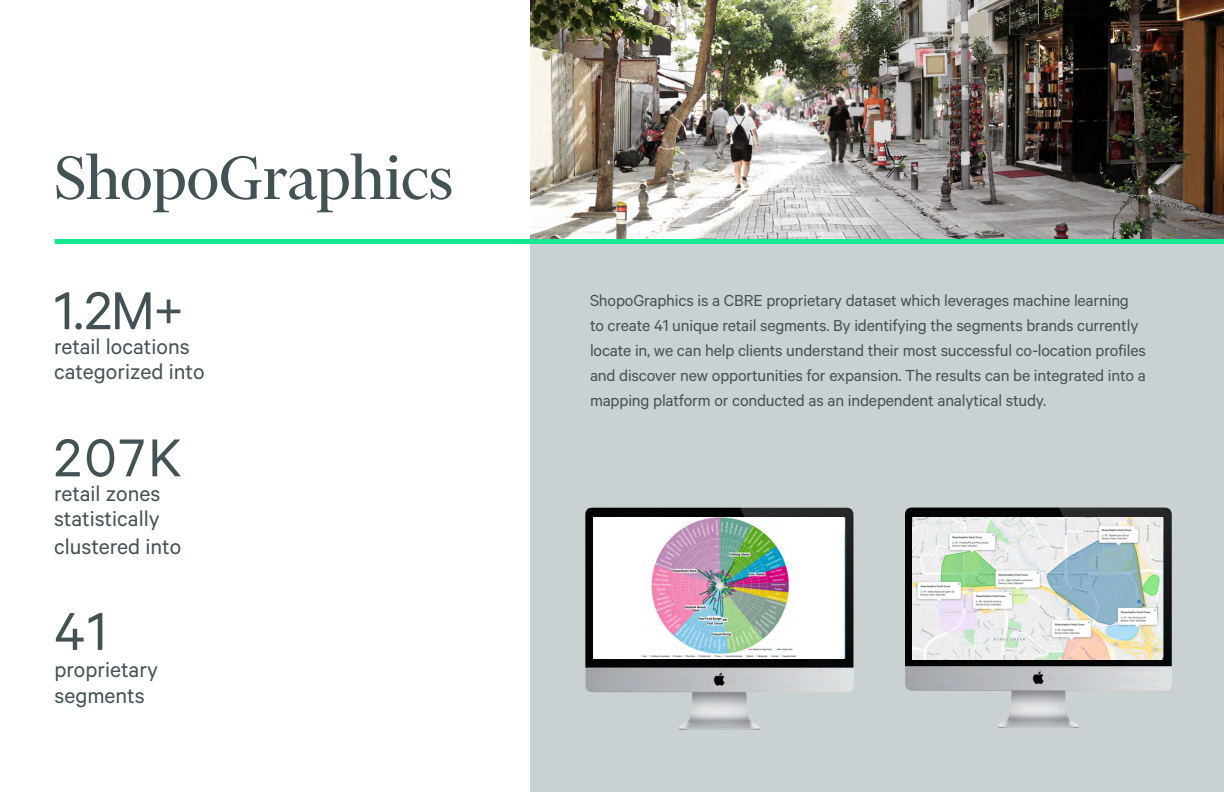
<style>
.page{position:relative;width:1224px;height:792px;background:#fff}
.page>*{position:absolute;margin:0;border:0;box-sizing:border-box;transform-origin:0 0}
.t1{font:70px "Financier Display";color:#435254}
.t2{font:60px "Calibre";letter-spacing:.035em;color:#435254}
.t3{font:24px/24.8px "Calibre";color:#435254}
.t4{font:18px/25px "Calibre";letter-spacing:-.01em;color:#435254}
</style>
<div class="page">
<div style="left:530px;top:0;width:694px;height:792px;background:#cad1d3"></div>
<img style="left:905px;top:507px;width:267px;height:221px">
<img style="left:913px;top:517px;width:249px;height:143px">
<div style="left:54px;top:239px;width:1170px;height:5px;background:#17e88f"></div>
<img style="left:530px;top:0;width:694px;height:239px">
<img style="left:585px;top:507px;width:269px;height:223px">
<div style="left:594px;top:517px;width:250px;height:141px;background:#fff"></div>
<img style="left:642px;top:517px;width:153px;height:141px">
<p class="t1" style="left:54px;top:141px;width:400px">ShopoGraphics</p>
<p class="t2" style="left:54px;top:276px;width:132px">1.2M+</p>
<p class="t3" style="left:54px;top:333px;width:152px">retail locations categorized into</p>
<p class="t2" style="left:54px;top:423px;width:129px">207K</p>
<p class="t3" style="left:54px;top:480px;width:108px">retail zones statistically</p>
<p class="t3" style="left:54px;top:533px;width:129px">clustered into</p>
<p class="t2" style="left:54px;top:596px;width:54px">41</p>
<p class="t3" style="left:54px;top:655px;width:105px;line-height:26.6px">proprietary segments</p>
<p class="t4" style="left:590px;top:287px;width:558px">ShopoGraphics is a CBRE proprietary dataset which leverages machine learning to create 41 unique retail segments. By identifying the segments brands currently locate in, we can help clients understand their most successful co-location profiles and discover new opportunities for expansion. The results can be integrated into a mapping platform or conducted as an independent analytical study.</p>
</div>
